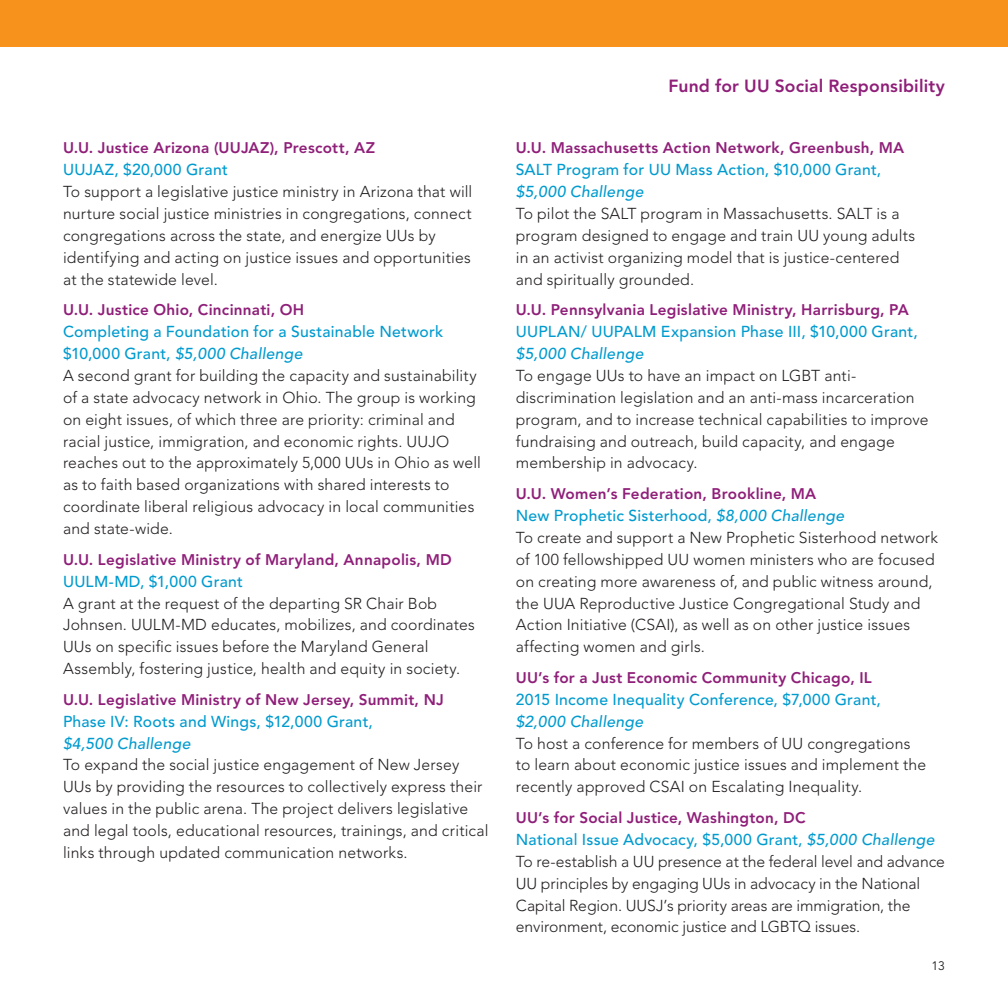
<style>
.page{position:relative;width:1008px;height:1008px;background:#fff}
.page>*{position:absolute;margin:0;border:0;box-sizing:border-box;transform-origin:0 0}
.t1{font:800 17.5px "Avenir";letter-spacing:.01em;color:#8f1f79}
.t2{font:300 15.75px/21.9px "Avenir";letter-spacing:.01em;color:#231f20}
.t3{font:500 15.75px "Avenir";letter-spacing:.015em;color:#009bcf}
.t4{font:italic 500 15.75px "Avenir";letter-spacing:.02em;color:#009bcf}
.t5{font:800 15.4px "Avenir";letter-spacing:.015em;color:#8f1f79}
.t6{font:12.25px "Avenir";color:#231f20}
.s1{font-weight:500;color:#009bcf}
.s2{font-weight:500;font-style:italic;color:#009bcf}
</style>
<div class="page">
<div style="left:0;top:0;width:1008px;height:47px;background:#f7931d"></div>
<p class="t5" style="left:63px;top:139px;width:314px">U.U. Justice Arizona (UUJAZ), Prescott, AZ</p>
<p class="t3" style="left:63px;top:161px;width:166px">UUJAZ, $20,000 Grant</p>
<p class="t2" style="left:63px;top:181px;width:411px">To support a legislative justice ministry in Arizona that will nurture social justice ministries in congregations, connect congregations across the state, and energize UUs by identifying and acting on justice issues and opportunities at the statewide level.</p>
<p class="t5" style="left:63px;top:301px;width:243px">U.U. Justice Ohio, Cincinnati, OH</p>
<p class="t2" style="left:63px;top:321px;width:419px"><span class="s1">Completing a Foundation for a Sustainable Network $10,000 Grant,</span> <span class="s2">$5,000 Challenge<br></span>A second grant for building the capacity and sustainability of a state advocacy network in Ohio. The group is working on eight issues, of which three are priority: criminal and racial justice, immigration, and economic rights. UUJO reaches out to the approximately 5,000 UUs in Ohio as well as to faith based organizations with shared interests to coordinate liberal religious advocacy in local communities and state-wide.</p>
<p class="t5" style="left:63px;top:550px;width:390px">U.U. Legislative Ministry of Maryland, Annapolis, MD</p>
<p class="t3" style="left:63px;top:572px;width:182px">UULM-MD, $1,000 Grant</p>
<p class="t2" style="left:63px;top:592px;width:414px">A grant at the request of the departing SR Chair Bob Johnsen. UULM-MD educates, mobilizes, and coordinates UUs on specific issues before the Maryland General Assembly, fostering justice, health and equity in society.</p>
<p class="t5" style="left:63px;top:690px;width:382px">U.U. Legislative Ministry of New Jersey, Summit, NJ</p>
<p class="t3" style="left:63px;top:712px;width:311px">Phase IV: Roots and Wings, $12,000 Grant,</p>
<p class="t4" style="left:63px;top:734px;width:129px">$4,500 Challenge</p>
<p class="t2" style="left:63px;top:754px;width:427px">To expand the social justice engagement of New Jersey UUs by providing the resources to collectively express their values in the public arena. The project delivers legislative and legal tools, educational resources, trainings, and critical links through updated communication networks.</p>
<p class="t1" style="left:669px;top:76px;width:278px">Fund for UU Social Responsibility</p>
<p class="t5" style="left:516px;top:139px;width:390px">U.U. Massachusetts Action Network, Greenbush, MA</p>
<p class="t3" style="left:516px;top:161px;width:367px">SALT Program for UU Mass Action, $10,000 Grant,</p>
<p class="t4" style="left:516px;top:183px;width:129px">$5,000 Challenge</p>
<p class="t2" style="left:516px;top:203px;width:401px">To pilot the SALT program in Massachusetts. SALT is a program designed to engage and train UU young adults in an activist organizing model that is justice-centered and spiritually grounded.</p>
<p class="t5" style="left:516px;top:301px;width:394px">U.U. Pennsylvania Legislative Ministry, Harrisburg, PA</p>
<p class="t3" style="left:516px;top:323px;width:403px">UUPLAN/ UUPALM Expansion Phase III, $10,000 Grant,</p>
<p class="t4" style="left:516px;top:345px;width:129px">$5,000 Challenge</p>
<p class="t2" style="left:516px;top:365px;width:414px">To engage UUs to have an impact on LGBT anti&shy;discrimination legislation and an anti-mass incarceration program, and to increase technical capabilities to improve fundraising and outreach, build capacity, and engage membership in advocacy.</p>
<p class="t5" style="left:516px;top:485px;width:302px">U.U. Women’s Federation, Brookline, MA</p>
<p class="t2" style="left:516px;top:505px;width:424px"><span class="s1">New Prophetic Sisterhood,</span> <span class="s2">$8,000 Challenge<br></span>To create and support a New Prophetic Sisterhood network of 100 fellowshipped UU women ministers who are focused on creating more awareness of, and public witness around, the UUA Reproductive Justice Congregational Study and Action Initiative (CSAI), as well as on other justice issues affecting women and girls.</p>
<p class="t5" style="left:516px;top:669px;width:357px">UU’s for a Just Economic Community Chicago, IL</p>
<p class="t3" style="left:516px;top:690px;width:367px">2015 Income Inequality Conference, $7,000 Grant,</p>
<p class="t4" style="left:516px;top:712px;width:129px">$2,000 Challenge</p>
<p class="t2" style="left:516px;top:732px;width:412px">To host a conference for members of UU congregations to learn about economic justice issues and implement the recently approved CSAI on Escalating Inequality.</p>
<p class="t5" style="left:516px;top:809px;width:291px">UU’s for Social Justice, Washington, DC</p>
<p class="t2" style="left:516px;top:829px;width:431px"><span class="s1">National Issue Advocacy, $5,000 Grant,</span> <span class="s2">$5,000 Challenge </span>To re-establish a UU presence at the federal level and advance UU principles by engaging UUs in advocacy in the National Capital Region. UUSJ’s priority areas are immigration, the environment, economic justice and LGBTQ issues.</p>
<p class="t6" style="left:931px;top:959px;width:15px">13</p>
</div>
